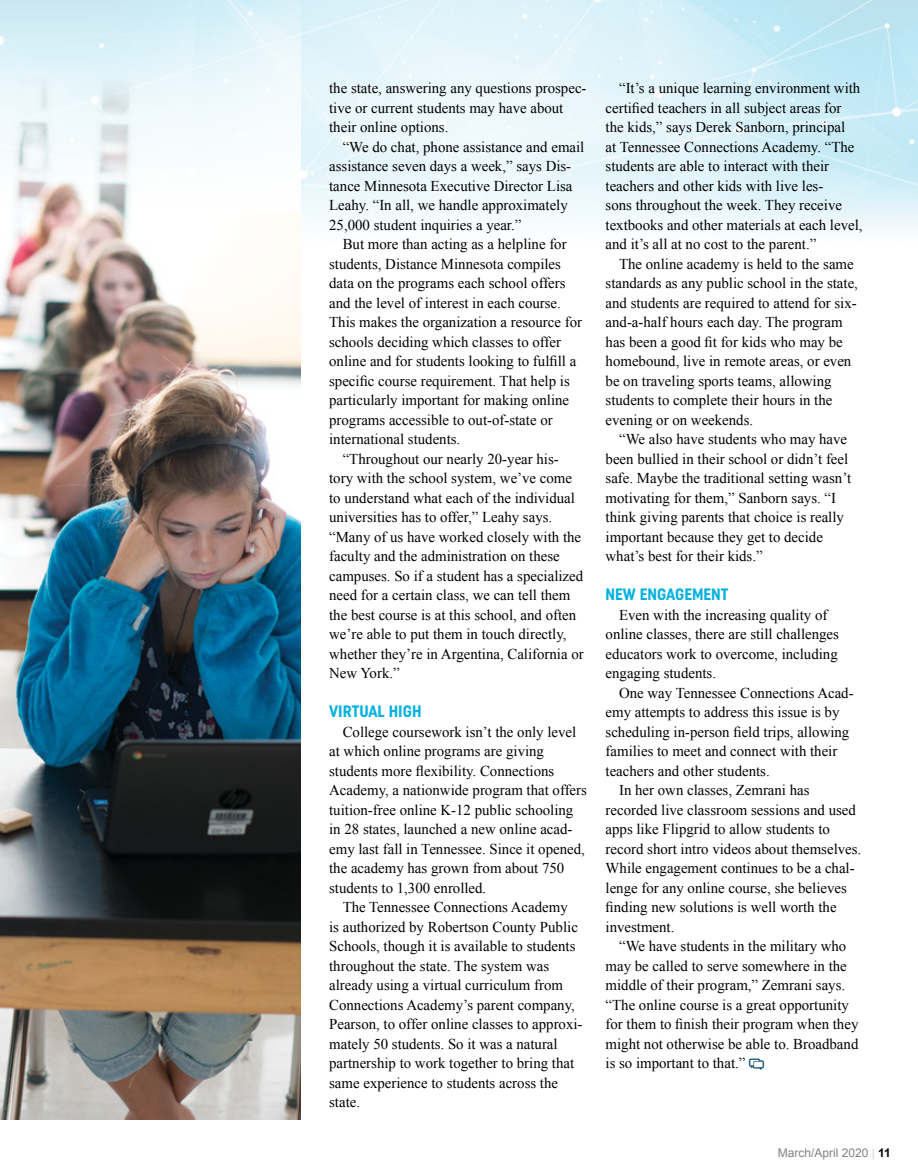
<style>
.page{position:relative;width:918px;height:1175px;background:#fff}
.page>*{position:absolute;margin:0;border:0;box-sizing:border-box;transform-origin:0 0}
.t1{font:700 16.5px "Uniform Condensed";color:#00b1e0}
.t2{font:15px/19.5px "Times New Roman";color:#000}
.t3{font:12px "Arial";color:#808285}
.s1{color:#d1d3d4}
.s2{font-weight:700;color:#000}
</style>
<div class="page">
<img style="left:300px;top:0;width:618px;height:385px">
<img style="left:0;top:0;width:300px;height:1119px">
<p class="t2" style="left:329px;top:78px;width:259px">the state, answering any questions prospec&shy;tive or current students may have about their online options.</p>
<p class="t2" style="left:329px;top:137px;width:257px;text-indent:13px">“We do chat, phone assistance and email assistance seven days a week,” says Dis&shy;tance Minnesota Executive Director Lisa Leahy. “In all, we handle approximately 25,000 student inquiries a year.”</p>
<p class="t2" style="left:343px;top:234px;width:225px">But more than acting as a helpline for</p>
<p class="t2" style="left:329px;top:254px;width:233px">students, Distance Minnesota compiles</p>
<p class="t2" style="left:329px;top:273px;width:238px">data on the programs each school offers</p>
<p class="t2" style="left:329px;top:293px;width:233px">and the level of interest in each course.</p>
<p class="t2" style="left:329px;top:312px;width:254px">This makes the organization a resource for</p>
<p class="t2" style="left:329px;top:332px;width:233px">schools deciding which classes to offer</p>
<p class="t2" style="left:329px;top:351px;width:249px">online and for students looking to fulfill a</p>
<p class="t2" style="left:329px;top:371px;width:242px">specific course requirement. That help is</p>
<p class="t2" style="left:329px;top:390px;width:242px">particularly important for making online</p>
<p class="t2" style="left:329px;top:410px;width:225px">programs accessible to out-of-state or</p>
<p class="t2" style="left:329px;top:429px;width:133px">international students.</p>
<p class="t2" style="left:343px;top:449px;width:218px">“Throughout our nearly 20-year his-</p>
<p class="t2" style="left:329px;top:468px;width:244px">tory with the school system, we’ve come</p>
<p class="t2" style="left:329px;top:488px;width:247px">to understand what each of the individual</p>
<p class="t2" style="left:329px;top:507px;width:225px">universities has to offer,” Leahy says.</p>
<p class="t2" style="left:329px;top:527px;width:253px">“Many of us have worked closely with the</p>
<p class="t2" style="left:329px;top:546px;width:232px">faculty and the administration on these</p>
<p class="t2" style="left:329px;top:566px;width:256px">campuses. So if a student has a specialized</p>
<p class="t2" style="left:329px;top:585px;width:243px">need for a certain class, we can tell them</p>
<p class="t2" style="left:329px;top:605px;width:249px">the best course is at this school, and often</p>
<p class="t2" style="left:329px;top:624px;width:239px">we’re able to put them in touch directly,</p>
<p class="t2" style="left:329px;top:644px;width:256px">whether they’re in Argentina, California or</p>
<p class="t2" style="left:329px;top:663px;width:72px">New York.”</p>
<p class="t1" style="left:329px;top:701px;width:94px">VIRTUAL HIGH</p>
<p class="t2" style="left:329px;top:722px;width:259px;text-indent:14px">College coursework isn’t the only level at which online programs are giving students more flexibility. Connections Academy, a nationwide program that offers tuition-free online K-12 public schooling in 28 states, launched a new online acad&shy;emy last fall in Tennessee. Since it opened, the academy has grown from about 750 students to 1,300 enrolled.</p>
<p class="t2" style="left:329px;top:897px;width:255px;text-indent:13px">The Tennessee Connections Academy<br>is authorized by Robertson County Public Schools, though it is available to students throughout the state. The system was already using a virtual curriculum from Connections Academy’s parent company, Pearson, to offer online classes to approxi&shy;mately 50 students. So it was a natural partnership to work together to bring that same experience to students across the state.</p>
<p class="t2" style="left:606px;top:78px;width:258px;text-indent:14px">“It’s a unique learning environment with certified teachers in all subject areas for the kids,” says Derek Sanborn, principal<br>at Tennessee Connections Academy. “The students are able to interact with their teachers and other kids with live les-<br>sons throughout the week. They receive textbooks and other materials at each level, and it’s all at no cost to the parent.”</p>
<p class="t2" style="left:606px;top:254px;width:254px;text-indent:13px">The online academy is held to the same standards as any public school in the state, and students are required to attend for six&shy;and-a-half hours each day. The program has been a good fit for kids who may be homebound, live in remote areas, or even be on traveling sports teams, allowing students to complete their hours in the evening or on weekends.</p>
<p class="t2" style="left:606px;top:429px;width:247px;text-indent:13px">“We also have students who may have been bullied in their school or didn’t feel safe. Maybe the traditional setting wasn’t motivating for them,” Sanborn says. “I think giving parents that choice is really important because they get to decide what’s best for their kids.”</p>
<p class="t1" style="left:606px;top:584px;width:124px">NEW ENGAGEMENT</p>
<p class="t2" style="left:606px;top:605px;width:235px;text-indent:13px">Even with the increasing quality of online classes, there are still challenges educators work to overcome, including engaging students.</p>
<p class="t2" style="left:619px;top:683px;width:236px">One way Tennessee Connections Acad-</p>
<p class="t2" style="left:606px;top:702px;width:235px">emy attempts to address this issue is by</p>
<p class="t2" style="left:606px;top:722px;width:245px">scheduling in-person field trips, allowing</p>
<p class="t2" style="left:606px;top:741px;width:233px">families to meet and connect with their</p>
<p class="t2" style="left:606px;top:761px;width:166px">teachers and other students.</p>
<p class="t2" style="left:619px;top:780px;width:192px">In her own classes, Zemrani has</p>
<p class="t2" style="left:606px;top:800px;width:252px">recorded live classroom sessions and used</p>
<p class="t2" style="left:606px;top:819px;width:226px">apps like Flipgrid to allow students to</p>
<p class="t2" style="left:606px;top:839px;width:257px">record short intro videos about themselves.</p>
<p class="t2" style="left:606px;top:858px;width:251px">While engagement continues to be a chal-</p>
<p class="t2" style="left:606px;top:878px;width:243px">lenge for any online course, she believes</p>
<p class="t2" style="left:606px;top:897px;width:233px">finding new solutions is well worth the</p>
<p class="t2" style="left:606px;top:917px;width:70px">investment.</p>
<p class="t2" style="left:619px;top:936px;width:229px">“We have students in the military who</p>
<p class="t2" style="left:606px;top:956px;width:243px">may be called to serve somewhere in the</p>
<p class="t2" style="left:606px;top:975px;width:241px">middle of their program,” Zemrani says.</p>
<p class="t2" style="left:606px;top:995px;width:245px">“The online course is a great opportunity</p>
<p class="t2" style="left:606px;top:1014px;width:254px">for them to finish their program when they</p>
<p class="t2" style="left:606px;top:1034px;width:254px">might not otherwise be able to. Broadband</p>
<p class="t2" style="left:606px;top:1053px;width:141px">is so important to that.”</p>
<p class="t3" style="left:778px;top:1144px;width:115px">March/April 2020 <span class="s1">|</span> <span class="s2">11</span></p>
</div>
